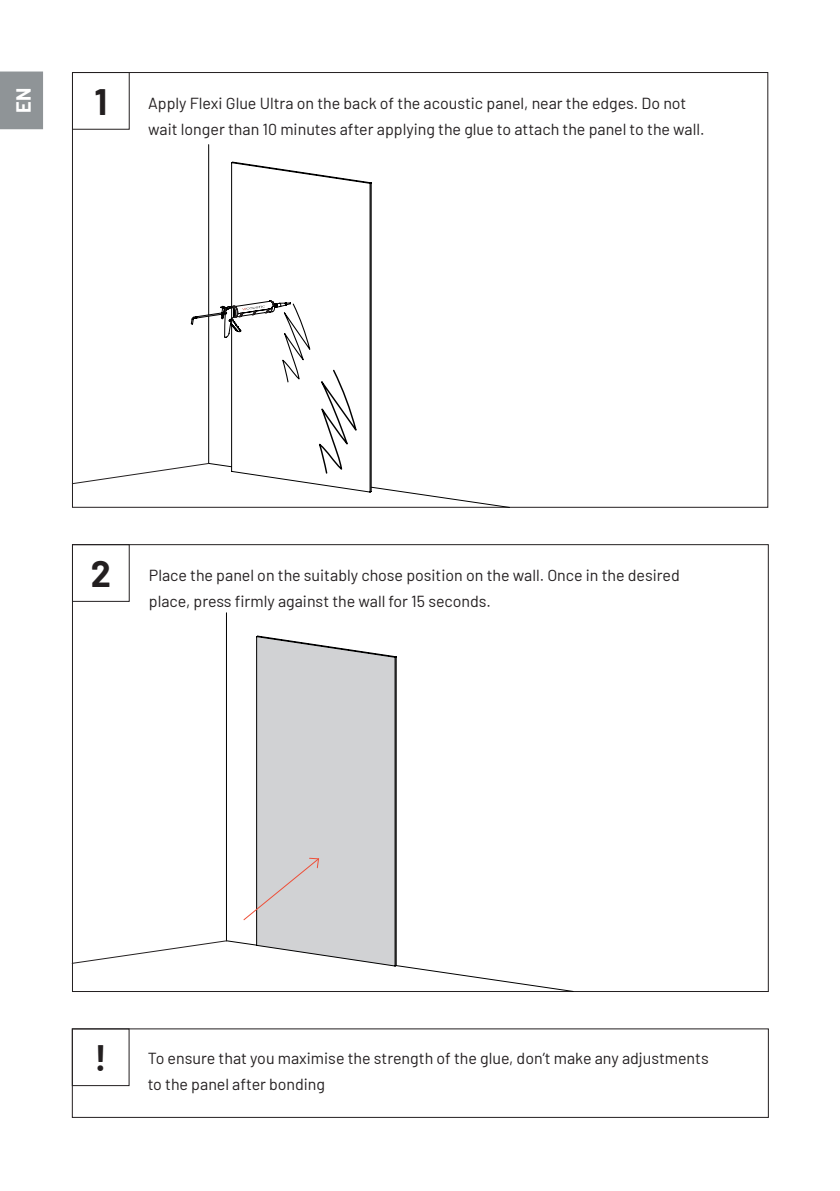
<style>
.page{position:relative;width:840px;height:1191px;background:#fff}
.page>*{position:absolute;margin:0;border:0;box-sizing:border-box;transform-origin:0 0}
.t1{font:700 36px "Barlow";color:#231f20}
.t2{font:700 20px "Barlow";color:#fff}
.t3{font:16px/26px "Barlow";color:#231f20}
</style>
<div class="page">
<div style="left:0;top:72px;width:43px;height:57px;background:#8f9497"></div>
<div style="left:72px;top:72px;width:57px;height:57px;border:1px solid #231f20"></div>
<svg style="left:208px;top:144px;width:301px;height:363px"></svg>
<svg style="left:72px;top:463px;width:137px;height:21px"></svg>
<div style="left:72px;top:544px;width:57px;height:57px;border:1px solid #231f20"></div>
<svg style="left:226px;top:612px;width:347px;height:379px"></svg>
<svg style="left:72px;top:940px;width:154px;height:23px"></svg>
<svg style="left:191px;top:301px;width:40px;height:82px"></svg>
<svg style="left:231px;top:162px;width:140px;height:330px"></svg>
<svg style="left:256px;top:636px;width:140px;height:330px;background:#c6c7c8"></svg>
<svg style="left:243px;top:857px;width:76px;height:63px"></svg>
<p class="t2" style="left:9px;top:113px;width:26px;rotate:-90deg">EN</p>
<p class="t3" style="left:148px;top:89px;width:557px">Apply Flexi Glue Ultra on the back of the acoustic panel, near the edges. Do not wait longer than 10 minutes after applying the glue to attach the panel to the wall.</p>
<p class="t1" style="left:94px;top:75px;width:14px">1</p>
<p class="t1" style="left:91px;top:547px;width:22px">2</p>
<p class="t3" style="left:149px;top:561px;width:532px">Place the panel on the suitably chose position on the wall. Once in the desired place, press firmly against the wall for 15 seconds.</p>
<p class="t1" style="left:94px;top:1031px;width:14px">!</p>
<p class="t3" style="left:148px;top:1044px;width:562px">To ensure that you maximise the strength of the glue, don’t make any adjustments to the panel after bonding</p>
</div>
